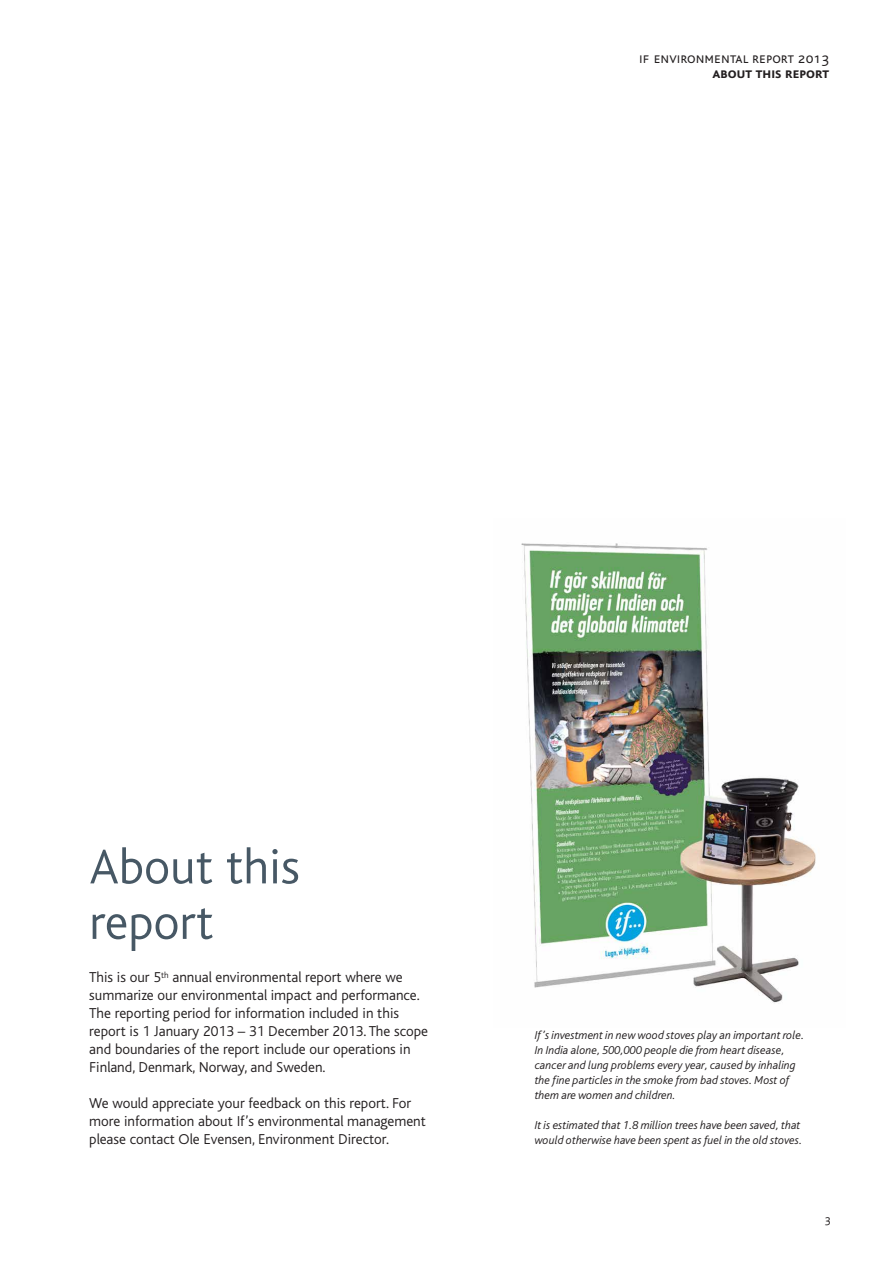
<style>
.page{position:relative;width:893px;height:1263px;background:#fff}
.page>*{position:absolute;margin:0;border:0;box-sizing:border-box;transform-origin:0 0}
.t1{font:300 51px/55.5px "Bliss If";color:#475865}
.t2{font:300 15.6px/15px "Bliss If Caps";color:#231f20;text-align:right}
.t3{font:300 15px/18px "Bliss If";color:#231f20}
.citat{font:italic 300 12px/15px "Bliss If";color:#231f20}
.t4{font:300 12px "Bliss If Caps";color:#231f20}
.s1{font-weight:700}
</style>
<div class="page">
<img style="left:521px;top:543px;width:295px;height:460px">
<p class="t2" style="left:639px;top:51px;width:191px">if environmental report 2013 <span class="s1">about this report</span></p>
<p class="t1" style="left:89px;top:840px;width:212px">About this report</p>
<p class="t3" style="left:89px;top:969px;width:340px">This is our 5<sup>th</sup> annual environmental report where we summarize our environmental impact and performance.<br>The reporting period for information included in this report is 1 January 2013 – 31 December 2013. The scope and boundaries of the report include our operations in Finland, Denmark, Norway, and Sweden.</p>
<p class="t3" style="left:89px;top:1095px;width:338px">We would appreciate your feedback on this report. For more information about If’s environmental management please contact Ole Evensen, Environment Director.</p>
<p class="citat" style="left:535px;top:1028px;width:271px">If’s investment in new wood stoves play an important role.<br>In India alone, 500,000 people die from heart disease, cancer and lung problems every year, caused by inhaling the fine particles in the smoke from bad stoves. Most of them are women and children.</p>
<p class="citat" style="left:535px;top:1118px;width:269px">It is estimated that 1.8 million trees have been saved, that would otherwise have been spent as fuel in the old stoves.</p>
<p class="t4" style="left:825px;top:1213px;width:7px">3</p>
</div>
